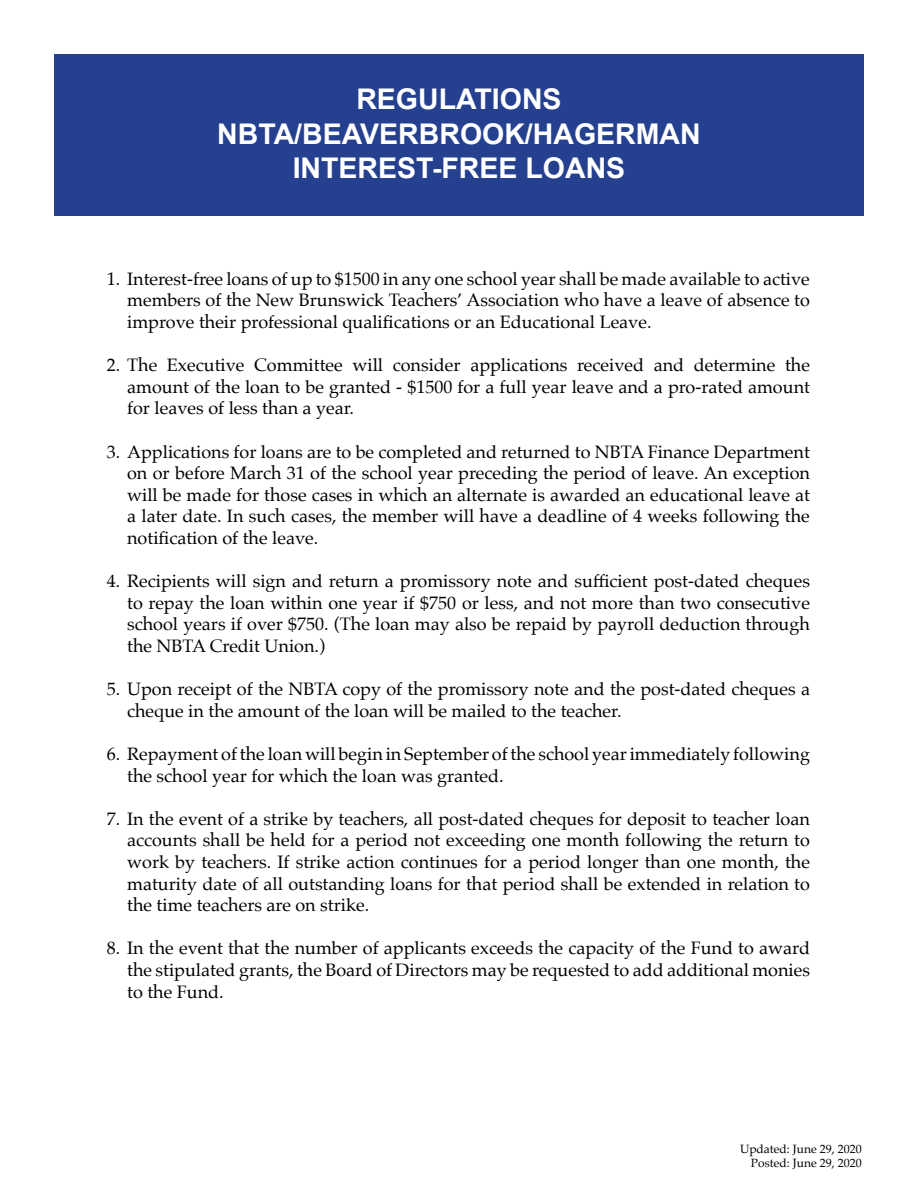
<style>
.page{position:relative;width:918px;height:1188px;background:#fff}
.page>*{position:absolute;margin:0;border:0;box-sizing:border-box;transform-origin:0 0}
.t1{font:700 28.5px/34.2px "Arial";color:#fff;text-align:center}
.t2{font:18px/21.6px "Palatino";color:#000;text-align:justify}
.t3{font:12px/14.4px "Palatino";color:#000;text-align:right}
</style>
<div class="page">
<div style="left:54px;top:54px;width:810px;height:162px;background:#25408f"></div>
<h1 class="t1" style="left:217px;top:83px;width:485px">REGULATIONS<br>NBTA/BEAVERBROOK/HAGERMAN<br>INTEREST-FREE LOANS</h1>
<p class="t2" style="left:127px;top:268px;width:684px;text-indent:-20px">1. Interest-free loans of up to $1500 in any one school year shall be made available to active members of the New Brunswick Teachers’ Association who have a leave of absence to improve their professional qualifications or an Educational Leave.</p>
<p class="t2" style="left:127px;top:354px;width:684px;text-indent:-20px">2. The Executive Committee will consider applications received and determine the amount of the loan to be granted - $1500 for a full year leave and a pro-rated amount for leaves of less than a year.</p>
<p class="t2" style="left:127px;top:441px;width:684px;text-indent:-20px">3. Applications for loans are to be completed and returned to NBTA Finance Department on or before March 31 of the school year preceding the period of leave. An exception will be made for those cases in which an alternate is awarded an educational leave at a later date. In such cases, the member will have a deadline of 4 weeks following the notification of the leave.</p>
<p class="t2" style="left:127px;top:570px;width:684px;text-indent:-20px">4. Recipients will sign and return a promissory note and sufficient post-dated cheques to repay the loan within one year if $750 or less, and not more than two consecutive school years if over $750. (The loan may also be repaid by payroll deduction through the NBTA Credit Union.)</p>
<p class="t2" style="left:127px;top:678px;width:684px;text-indent:-20px">5. Upon receipt of the NBTA copy of the promissory note and the post-dated cheques a cheque in the amount of the loan will be mailed to the teacher.</p>
<p class="t2" style="left:127px;top:743px;width:684px;text-indent:-20px">6. Repayment of the loan will begin in September of the school year immediately following the school year for which the loan was granted.</p>
<p class="t2" style="left:127px;top:808px;width:684px;text-indent:-20px">7. In the event of a strike by teachers, all post-dated cheques for deposit to teacher loan accounts shall be held for a period not exceeding one month following the return to work by teachers. If strike action continues for a period longer than one month, the maturity date of all outstanding loans for that period shall be extended in relation to the time teachers are on strike.</p>
<p class="t2" style="left:127px;top:937px;width:684px;text-indent:-20px">8. In the event that the number of applicants exceeds the capacity of the Fund to award the stipulated grants, the Board of Directors may be requested to add additional monies to the Fund.</p>
<p class="t3" style="left:740px;top:1141px;width:123px">Updated: June 29, 2020<br>Posted: June 29, 2020</p>
</div>
